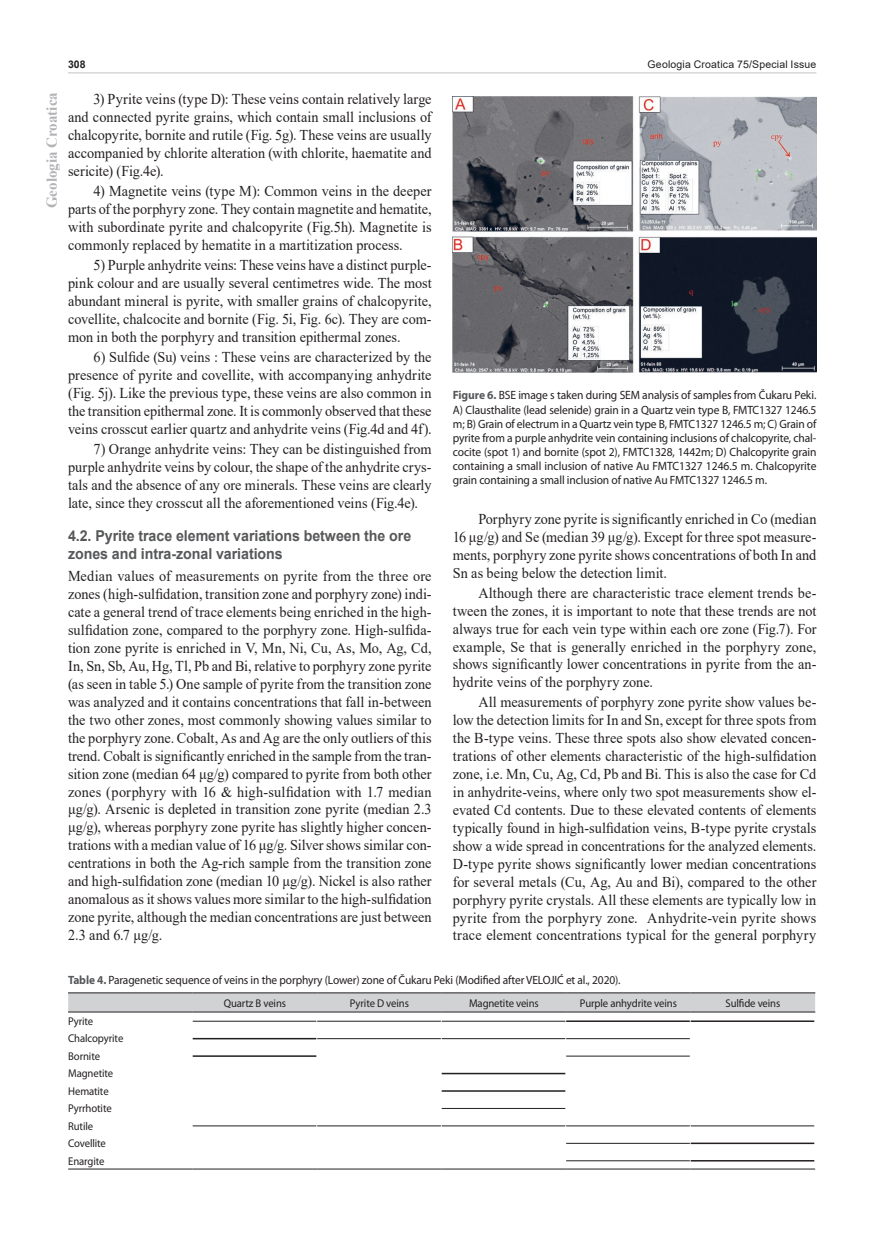
<style>
.page{position:relative;width:893px;height:1234px;background:#fff}
.page>*{position:absolute;margin:0;border:0;box-sizing:border-box;transform-origin:0 0}
.t1{font:15px/18px "Times New Roman";letter-spacing:.005em;color:#231f20;text-align:justify;scale:.95 1}
.t2{font:700 15px/18px "Arial";letter-spacing:-.005em;color:#57585a;scale:.95 1}
.t3{font:700 15px "Times New Roman";color:#b2b3b7}
.t4{font:12px/14.1px "Myriad Pro";letter-spacing:-.01em;color:#231f20;text-align:justify;scale:.96 1}
.t5{font:12px "Myriad Pro";letter-spacing:-.01em;color:#231f20;scale:.95 1}
.t6{font:11.25px/17.4px "Myriad Pro";letter-spacing:-.01em;color:#231f20;scale:.95 1}
.t7{font:10.5px "Arial";letter-spacing:.02em;color:#231f20}
.t8{font:700 10.5px "Arial";color:#231f20}
.s1{font-weight:700;color:#57585a}
</style>
<div class="page">
<hr style="left:68px;top:72px;width:748px;height:1px;background:#c7c8ca">
<div style="left:68px;top:993px;width:747px;height:18px;background:#d1d2d4"></div>
<svg style="left:68px;top:1012px;width:747px;height:150px"></svg>
<hr style="left:68px;top:1168px;width:125px;height:1px;background:#231f20">
<hr style="left:193px;top:1168px;width:124px;height:1px;background:#231f20">
<hr style="left:317px;top:1168px;width:125px;height:1px;background:#231f20">
<hr style="left:442px;top:1168px;width:124px;height:1px;background:#231f20">
<hr style="left:566px;top:1168px;width:125px;height:1px;background:#231f20">
<hr style="left:691px;top:1168px;width:124px;height:1px;background:#231f20">
<hr style="left:68px;top:992px;width:125px;height:1px;background:#231f20">
<hr style="left:193px;top:992px;width:124px;height:1px;background:#231f20">
<hr style="left:317px;top:992px;width:125px;height:1px;background:#231f20">
<hr style="left:442px;top:992px;width:124px;height:1px;background:#231f20">
<hr style="left:566px;top:992px;width:125px;height:1px;background:#231f20">
<hr style="left:691px;top:992px;width:124px;height:1px;background:#231f20">
<hr style="left:68px;top:1011px;width:125px;height:1px;background:#231f20">
<hr style="left:193px;top:1011px;width:124px;height:1px;background:#231f20">
<hr style="left:317px;top:1011px;width:125px;height:1px;background:#231f20">
<hr style="left:442px;top:1011px;width:124px;height:1px;background:#231f20">
<hr style="left:566px;top:1011px;width:125px;height:1px;background:#231f20">
<hr style="left:691px;top:1011px;width:124px;height:1px;background:#231f20">
<hr style="left:193px;top:1020px;width:123px;height:1px;background:#231f20">
<hr style="left:317px;top:1020px;width:124px;height:1px;background:#231f20">
<hr style="left:442px;top:1020px;width:123px;height:1px;background:#231f20">
<hr style="left:566px;top:1020px;width:124px;height:1px;background:#231f20">
<hr style="left:691px;top:1020px;width:123px;height:1px;background:#231f20">
<hr style="left:193px;top:1037px;width:123px;height:2px;background:#231f20">
<hr style="left:317px;top:1038px;width:124px;height:1px;background:#231f20">
<hr style="left:442px;top:1038px;width:123px;height:1px;background:#231f20">
<hr style="left:566px;top:1038px;width:124px;height:1px;background:#231f20">
<hr style="left:193px;top:1055px;width:123px;height:1px;background:#231f20">
<hr style="left:566px;top:1055px;width:124px;height:1px;background:#231f20">
<hr style="left:442px;top:1072px;width:123px;height:2px;background:#231f20">
<hr style="left:442px;top:1089px;width:123px;height:2px;background:#231f20">
<hr style="left:442px;top:1107px;width:123px;height:1px;background:#231f20">
<hr style="left:193px;top:1125px;width:123px;height:1px;background:#231f20">
<hr style="left:317px;top:1125px;width:124px;height:1px;background:#231f20">
<hr style="left:442px;top:1125px;width:123px;height:1px;background:#231f20">
<hr style="left:566px;top:1125px;width:124px;height:1px;background:#231f20">
<hr style="left:691px;top:1125px;width:123px;height:1px;background:#231f20">
<hr style="left:566px;top:1142px;width:124px;height:1px;background:#231f20">
<hr style="left:691px;top:1142px;width:123px;height:1px;background:#231f20">
<hr style="left:566px;top:1160px;width:124px;height:1px;background:#231f20">
<hr style="left:691px;top:1159px;width:123px;height:2px;background:#231f20">
<img style="left:453px;top:96px;width:363px;height:276px">
<p class="t8" style="left:68px;top:57px;width:19px">308</p>
<p class="t7" style="left:647px;top:57px;width:170px">Geologia Croatica 75/Special Issue</p>
<p class="t1" style="left:68px;top:89px;width:384px;text-indent:26px">3) Pyrite veins (type D): These veins contain relatively large and connected pyrite grains, which contain small inclusions of chalcopyrite, bornite and rutile (Fig. 5g). These veins are usually accompanied by chlorite alteration (with chlorite, haematite and sericite) (Fig.4e).</p>
<p class="t1" style="left:68px;top:181px;width:384px;text-indent:26px">4) Magnetite veins (type М): Common veins in the deeper parts of the porphyry zone. They contain magnetite and hematite, with subordinate pyrite and chalcopyrite (Fig.5h). Magnetite is commonly replaced by hematite in a martitization process.</p>
<p class="t1" style="left:68px;top:255px;width:384px;text-indent:26px">5) Purple anhydrite veins: These veins have a distinct purple&shy;pink colour and are usually several centimetres wide. The most abundant mineral is pyrite, with smaller grains of chalcopyrite, covellite, chalcocite and bornite (Fig. 5i, Fig. 6c). They are com&shy;mon in both the porphyry and transition epithermal zones.</p>
<p class="t1" style="left:68px;top:347px;width:384px;text-indent:26px">6) Sulfide (Su) veins : These veins are characterized by the presence of pyrite and covellite, with accompanying anhydrite (Fig. 5j). Like the previous type, these veins are also common in the transition epithermal zone. It is commonly observed that these veins crosscut earlier quartz and anhydrite veins (Fig.4d and 4f).</p>
<p class="t1" style="left:68px;top:439px;width:384px;text-indent:26px">7) Orange anhydrite veins: They can be distinguished from purple anhydrite veins by colour, the shape of the anhydrite crys&shy;tals and the absence of any ore minerals. These veins are clearly late, since they crosscut all the aforementioned veins (Fig.4e).</p>
<p class="t2" style="left:68px;top:526px;width:363px">4.2. Pyrite trace element variations between the ore zones and intra-zonal variations</p>
<p class="t1" style="left:68px;top:566px;width:384px">Median values of measurements on pyrite from the three ore zones (high-sulfidation, transition zone and porphyry zone) indi&shy;cate a general trend of trace elements being enriched in the high&shy;sulfidation zone, compared to the porphyry zone. High-sulfida&shy;tion zone pyrite is enriched in V, Mn, Ni, Cu, As, Mo, Ag, Cd, In, Sn, Sb, Au, Hg, Tl, Pb and Bi, relative to porphyry zone pyrite (as seen in table 5.) One sample of pyrite from the transition zone was analyzed and it contains concentrations that fall in-between the two other zones, most commonly showing values similar to the porphyry zone. Cobalt, As and Ag are the only outliers of this trend. Cobalt is significantly enriched in the sample from the tran&shy;sition zone (median 64 μg/g) compared to pyrite from both other zones (porphyry with 16 &amp; high-sulfidation with 1.7 median μg/g). Arsenic is depleted in transition zone pyrite (median 2.3 μg/g), whereas porphyry zone pyrite has slightly higher concen&shy;trations with a median value of 16 μg/g. Silver shows similar con&shy;centrations in both the Ag-rich sample from the transition zone and high-sulfidation zone (median 10 μg/g). Nickel is also rather anomalous as it shows values more similar to the high-sulfidation zone pyrite, although the median concentrations are just between 2.3 and 6.7 μg/g.</p>
<p class="t3" style="left:41px;top:208px;width:118px;rotate:-90deg">Geologia Croatica</p>
<p class="t4" style="left:453px;top:388px;width:380px"><span class="s1">Figure 6.</span> BSE image s taken during SEM analysis of samples from Čukaru Peki.<br>A) Clausthalite (lead selenide) grain in a Quartz vein type B, FMTC1327 1246.5 m; B) Grain of electrum in a Quartz vein type B, FMTC1327 1246.5 m; C) Grain of pyrite from a purple anhydrite vein containing inclusions of chalcopyrite, chal&shy;cocite (spot 1) and bornite (spot 2), FMTC1328, 1442m; D) Chalcopyrite grain containing a small inclusion of native Au FMTC1327 1246.5 m. Chalcopyrite grain containing a small inclusion of native Au FMTC1327 1246.5 m.</p>
<p class="t1" style="left:453px;top:509px;width:384px;text-indent:26px">Porphyry zone pyrite is significantly enriched in Co (median 16 μg/g) and Se (median 39 μg/g). Except for three spot measure&shy;ments, porphyry zone pyrite shows concentrations of both In and Sn as being below the detection limit.</p>
<p class="t1" style="left:453px;top:583px;width:384px;text-indent:26px">Although there are characteristic trace element trends be&shy;tween the zones, it is important to note that these trends are not always true for each vein type within each ore zone (Fig.7). For example, Se that is generally enriched in the porphyry zone, shows significantly lower concentrations in pyrite from the an&shy;hydrite veins of the porphyry zone.</p>
<p class="t1" style="left:453px;top:692px;width:384px;text-indent:26px">All measurements of porphyry zone pyrite show values be&shy;low the detection limits for In and Sn, except for three spots from the B-type veins. These three spots also show elevated concen&shy;trations of other elements characteristic of the high-sulfidation zone, i.e. Mn, Cu, Ag, Cd, Pb and Bi. This is also the case for Cd in anhydrite-veins, where only two spot measurements show el&shy;evated Cd contents. Due to these elevated contents of elements typically found in high-sulfidation veins, B-type pyrite crystals show a wide spread in concentrations for the analyzed elements.<br>D-type pyrite shows significantly lower median concentrations for several metals (Cu, Ag, Au and Bi), compared to the other porphyry pyrite crystals. All these elements are typically low in pyrite from the porphyry zone. Anhydrite-vein pyrite shows trace element concentrations typical for the general porphyry</p>
<p class="t5" style="left:68px;top:973px;width:583px"><span class="s1">Table 4.</span> Paragenetic sequence of veins in the porphyry (Lower) zone of Čukaru Peki (Modified after VELOJIĆ et al., 2020).</p>
<p class="t6" style="left:224px;top:994px;width:67px">Quartz B veins</p>
<p class="t6" style="left:350px;top:994px;width:64px">Pyrite D veins</p>
<p class="t6" style="left:469px;top:994px;width:75px">Magnetite veins</p>
<p class="t6" style="left:580px;top:994px;width:104px">Purple anhydrite veins</p>
<p class="t6" style="left:725px;top:994px;width:59px">Sulfide veins</p>
<p class="t6" style="left:68px;top:1012px;width:60px">Pyrite<br>Chalcopyrite<br>Bornite<br>Magnetite<br>Hematite<br>Pyrrhotite<br>Rutile<br>Covellite<br>Enargite</p>
</div>
